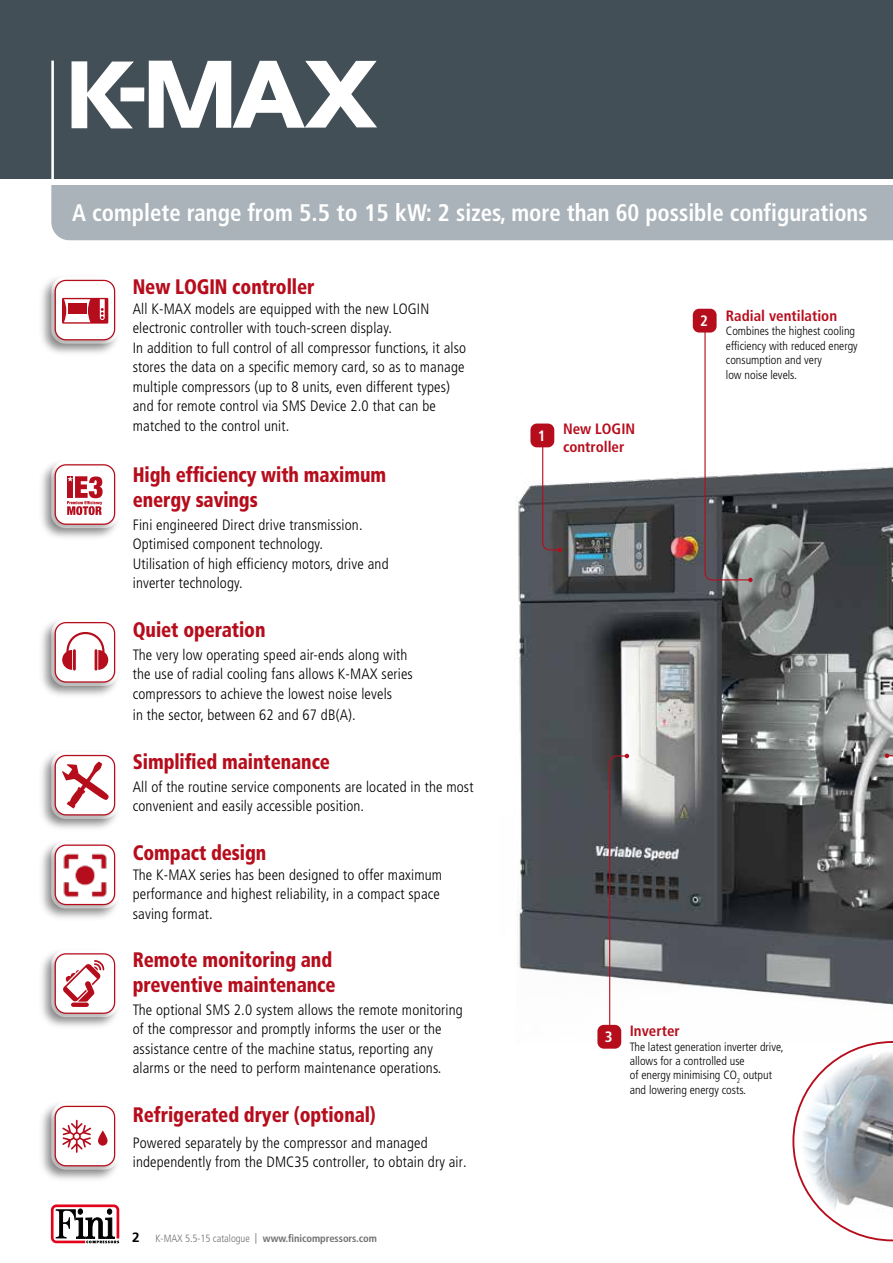
<style>
.page{position:relative;width:893px;height:1263px;background:#fff}
.page>*{position:absolute;margin:0;border:0;box-sizing:border-box;transform-origin:0 0}
.t1{font:700 condensed 24px "Frutiger LT Std";color:#fff;scale:.95 1}
.t2{font:900 condensed 21px/25.2px "Frutiger LT Std";letter-spacing:-.005em;color:#b60d1c;scale:.9 1}
.t3{font:300 condensed 15px/19.5px "Frutiger LT Std";letter-spacing:.01em;color:#000}
.t4{font:700 condensed 15px/18px "Frutiger LT Std";color:#b60d1c}
.t5{font:700 condensed 15px "Frutiger LT Std";color:#fff}
.t6{font:300 condensed 12px/14.4px "Frutiger LT Std";color:#000}
.t7{font:700 condensed 10.5px "Frutiger LT Std";letter-spacing:-.005em;color:#707172}
.s1{font-stretch:normal;font-size:13.5px;color:#000}
.s2{font-weight:400;font-stretch:normal;color:#fff}
.s3{font-weight:300}
.s4{font-weight:300;font-stretch:normal}
</style>
<div class="page">
<svg style="left:50px;top:1204px;width:70px;height:40px"></svg>
<div style="left:0;top:0;width:893px;height:179px;background:#434f57"></div>
<hr style="left:51px;top:61px;width:3px;height:120px;background:#fff">
<div style="left:51px;top:185px;width:842px;height:55px;background:#a9b3b9"></div>
<svg style="left:71px;top:61px;width:64px;height:68px"></svg>
<div style="left:121px;top:88px;width:23px;height:13px;background:#fff"></div>
<svg style="left:148px;top:60px;width:229px;height:68px"></svg>
<img style="left:517px;top:444px;width:376px;height:599px">
<svg style="left:884px;top:444px;width:9px;height:314px;background:#858687"></svg>
<svg style="left:609px;top:754px;width:20px;height:274px"></svg>
<div style="left:597px;top:1025px;width:24px;height:24px;background:#b60d1c;border-radius:6px"></div>
<svg style="left:542px;top:445px;width:20px;height:107px"></svg>
<div style="left:530px;top:423px;width:24px;height:24px;background:#b60d1c;border-radius:6px"></div>
<svg style="left:704px;top:333px;width:49px;height:249px"></svg>
<div style="left:693px;top:309px;width:24px;height:24px;background:#b60d1c;border-radius:6px"></div>
<svg style="left:792px;top:1041px;width:101px;height:200px"></svg>
<div style="left:41px;top:752px;width:77px;height:77px;background:#000;opacity:.3"></div>
<div style="left:55px;top:755px;width:60px;height:60px;background:#fff;border-radius:11px"></div>
<div style="left:55px;top:755px;width:60px;height:60px;border:1px solid #b60d1c;border-radius:11px"></div>
<svg style="left:62px;top:761px;width:47px;height:47px"></svg>
<div style="left:41px;top:619px;width:77px;height:77px;background:#000;opacity:.3"></div>
<div style="left:55px;top:623px;width:60px;height:59px;background:#fff;border-radius:11px"></div>
<div style="left:55px;top:622px;width:60px;height:61px;border:1px solid #b60d1c;border-radius:11px"></div>
<svg style="left:62px;top:631px;width:46px;height:39px"></svg>
<div style="left:41px;top:951px;width:77px;height:76px;background:#000;opacity:.3"></div>
<div style="left:55px;top:954px;width:60px;height:59px;background:#fff;border-radius:11px"></div>
<div style="left:55px;top:953px;width:60px;height:61px;border:1px solid #b60d1c;border-radius:11px"></div>
<div style="left:71px;top:1002px;width:18px;height:5px;background:#b60d1c;border-radius:2px"></div>
<svg style="left:63px;top:960px;width:41px;height:42px"></svg>
<div style="left:41px;top:1103px;width:77px;height:77px;background:#000;opacity:.3"></div>
<div style="left:55px;top:1106px;width:60px;height:60px;background:#fff;border-radius:11px"></div>
<div style="left:55px;top:1106px;width:60px;height:60px;border:1px solid #b60d1c;border-radius:11px"></div>
<svg style="left:62px;top:1120px;width:29px;height:33px"></svg>
<svg style="left:98px;top:1130px;width:10px;height:16px"></svg>
<div style="left:41px;top:842px;width:77px;height:77px;background:#000;opacity:.3"></div>
<div style="left:55px;top:845px;width:60px;height:59px;background:#fff;border-radius:11px"></div>
<div style="left:55px;top:844px;width:60px;height:61px;border:1px solid #b60d1c;border-radius:11px"></div>
<img style="left:57px;top:847px;width:55px;height:55px">
<div style="left:41px;top:277px;width:77px;height:77px;background:#000;opacity:.3"></div>
<div style="left:55px;top:280px;width:60px;height:60px;background:#fff;border-radius:11px"></div>
<div style="left:55px;top:280px;width:60px;height:60px;border:1px solid #b60d1c;border-radius:11px"></div>
<div style="left:63px;top:299px;width:44px;height:23px;background:#b60d1c"></div>
<div style="left:62px;top:298px;width:46px;height:26px;border:3px solid #b60d1c"></div>
<svg style="left:64px;top:299px;width:26px;height:23px"></svg>
<div style="left:68px;top:304px;width:18px;height:10px;background:#b60d1c"></div>
<svg style="left:100px;top:299px;width:5px;height:21px"></svg>
<div style="left:41px;top:462px;width:77px;height:76px;background:#000;opacity:.3"></div>
<div style="left:55px;top:465px;width:60px;height:59px;background:#fff;border-radius:11px"></div>
<div style="left:55px;top:464px;width:60px;height:61px;border:1px solid #b60d1c;border-radius:11px"></div>
<svg style="left:67px;top:476px;width:36px;height:39px"></svg>
<h1 class="t1" style="left:72px;top:199px;width:839px">A complete range from 5.5 to 15 kW: 2 sizes, more than 60 possible configurations</h1>
<h2 class="t2" style="left:133px;top:274px;width:203px">New LOGIN controller</h2>
<p class="t3" style="left:133px;top:299px;width:335px">All K-MAX models are equipped with the new LOGIN electronic controller with touch-screen display.<br>In addition to full control of all compressor functions, it also stores the data on a specific memory card, so as to manage multiple compressors (up to 8 units, even different types) and for remote control via SMS Device 2.0 that can be matched to the control unit.</p>
<h2 class="t2" style="left:133px;top:462px;width:283px">High efficiency with maximum energy savings</h2>
<p class="t3" style="left:133px;top:515px;width:257px">Fini engineered Direct drive transmission.<br>Optimised component technology.<br>Utilisation of high efficiency motors, drive and inverter technology.</p>
<h2 class="t2" style="left:133px;top:617px;width:149px">Quiet operation</h2>
<p class="t3" style="left:133px;top:645px;width:282px">The very low operating speed air-ends along with the use of radial cooling fans allows K-MAX series compressors to achieve the lowest noise levels</p>
<p class="t3" style="left:133px;top:705px;width:225px">in the sector, between 62 and 67 dB(A).</p>
<h2 class="t2" style="left:133px;top:749px;width:221px">Simplified maintenance</h2>
<p class="t3" style="left:133px;top:777px;width:342px">All of the routine service components are located in the most convenient and easily accessible position.</p>
<h2 class="t2" style="left:133px;top:840px;width:150px">Compact design</h2>
<p class="t3" style="left:133px;top:865px;width:311px">The K-MAX series has been designed to offer maximum performance and highest reliability, in a compact space saving format.</p>
<h2 class="t2" style="left:133px;top:947px;width:227px">Remote monitoring and preventive maintenance</h2>
<p class="t3" style="left:133px;top:1000px;width:331px">The optional SMS 2.0 system allows the remote monitoring of the compressor and promptly informs the user or the assistance centre of the machine status, reporting any alarms or the need to perform maintenance operations.</p>
<h2 class="t2" style="left:133px;top:1102px;width:272px">Refrigerated dryer (optional)</h2>
<p class="t3" style="left:133px;top:1133px;width:335px">Powered separately by the compressor and managed independently from the DMC35 controller, to obtain dry air.</p>
<p class="t7" style="left:132px;top:1232px;width:246px"><span class="s1">2</span> <span class="s2">|</span> <span class="s3">K-MAX 5.5-15 catalogue</span> <span class="s4">|</span> www.finicompressors.com</p>
<p class="t5" style="left:538px;top:427px;width:9px">1</p>
<p class="t4" style="left:563px;top:420px;width:74px">New LOGIN controller</p>
<p class="t5" style="left:700px;top:312px;width:9px">2</p>
<p class="t4" style="left:726px;top:307px;width:113px">Radial ventilation</p>
<p class="t6" style="left:726px;top:324px;width:133px">Combines the highest cooling efficiency with reduced energy consumption and very<br>low noise levels.</p>
<p class="t5" style="left:605px;top:1028px;width:9px">3</p>
<p class="t4" style="left:630px;top:1022px;width:52px">Inverter</p>
<p class="t6" style="left:630px;top:1039px;width:155px">The latest generation inverter drive, allows for a controlled use<br>of energy minimising CO<sub>2</sub> output and lowering energy costs.</p>
</div>
